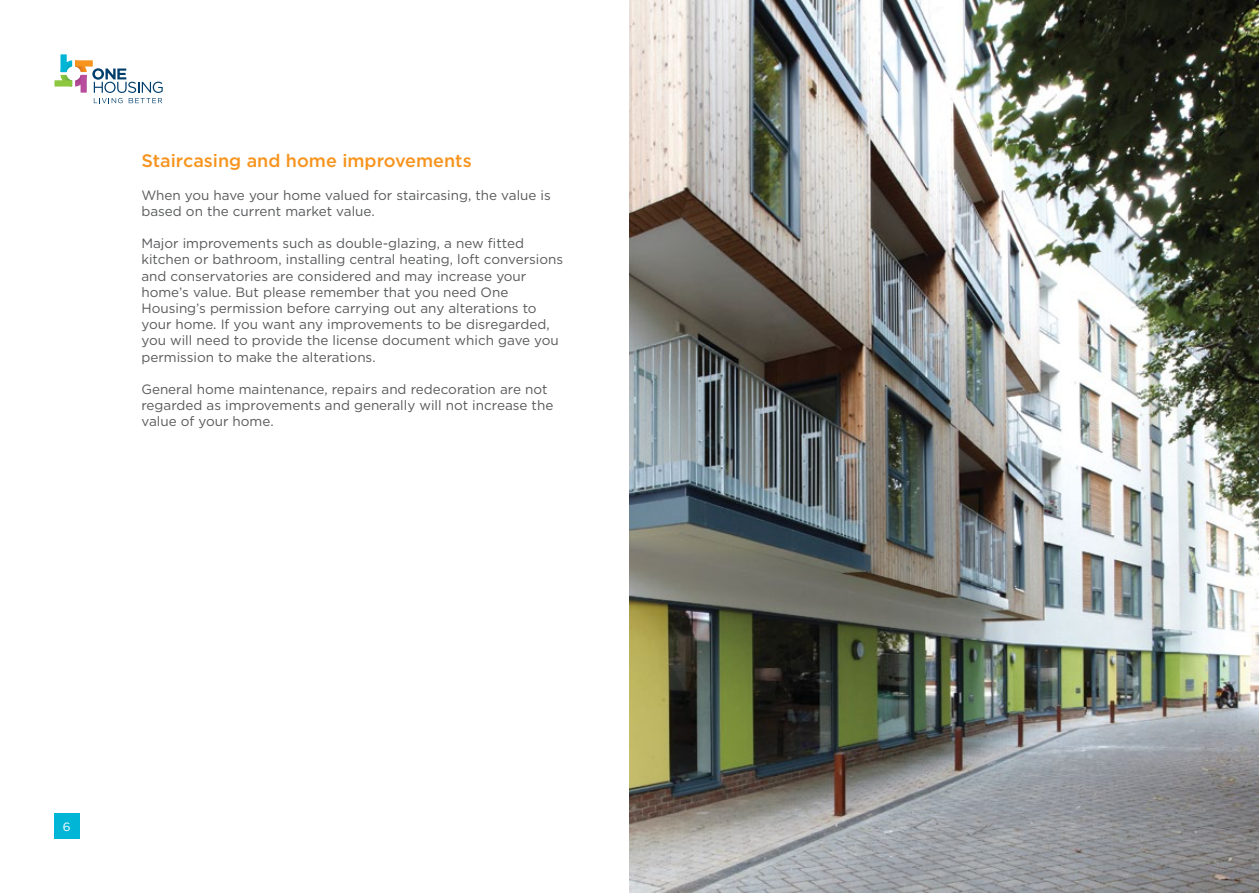
<style>
.page{position:relative;width:1259px;height:893px;background:#fff}
.page>*{position:absolute;margin:0;border:0;box-sizing:border-box;transform-origin:0 0}
.t1{font:500 18px "Gotham";color:#f7941e}
.t2{font:13.5px/16.2px "Gotham";color:#58595b}
.t3{font:12px "Gotham";color:#fff}
</style>
<div class="page">
<div style="left:54px;top:813px;width:26px;height:26px;background:#00b5d6"></div>
<svg style="left:60px;top:60px;width:103px;height:43px"></svg>
<div style="left:54px;top:80px;width:18px;height:7px;background:#8dc63f"></div>
<div style="left:81px;top:75px;width:6px;height:18px;background:#b74d9c"></div>
<div style="left:75px;top:60px;width:18px;height:7px;background:#f7941e"></div>
<div style="left:60px;top:55px;width:7px;height:17px;background:#00b5d6"></div>
<img style="left:629px;top:0;width:630px;height:893px">
<h1 class="t1" style="left:141px;top:149px;width:332px">Staircasing and home improvements</h1>
<p class="t2" style="left:141px;top:186px;width:411px">When you have your home valued for staircasing, the value is based on the current market value.</p>
<p class="t2" style="left:141px;top:235px;width:423px">Major improvements such as double-glazing, a new fitted kitchen or bathroom, installing central heating, loft conversions and conservatories are considered and may increase your home’s value. But please remember that you need One Housing’s permission before carrying out any alterations to your home. If you want any improvements to be disregarded, you will need to provide the license document which gave you permission to make the alterations.</p>
<p class="t2" style="left:141px;top:381px;width:413px">General home maintenance, repairs and redecoration are not regarded as improvements and generally will not increase the value of your home.</p>
<p class="t3" style="left:63px;top:819px;width:9px">6</p>
</div>
